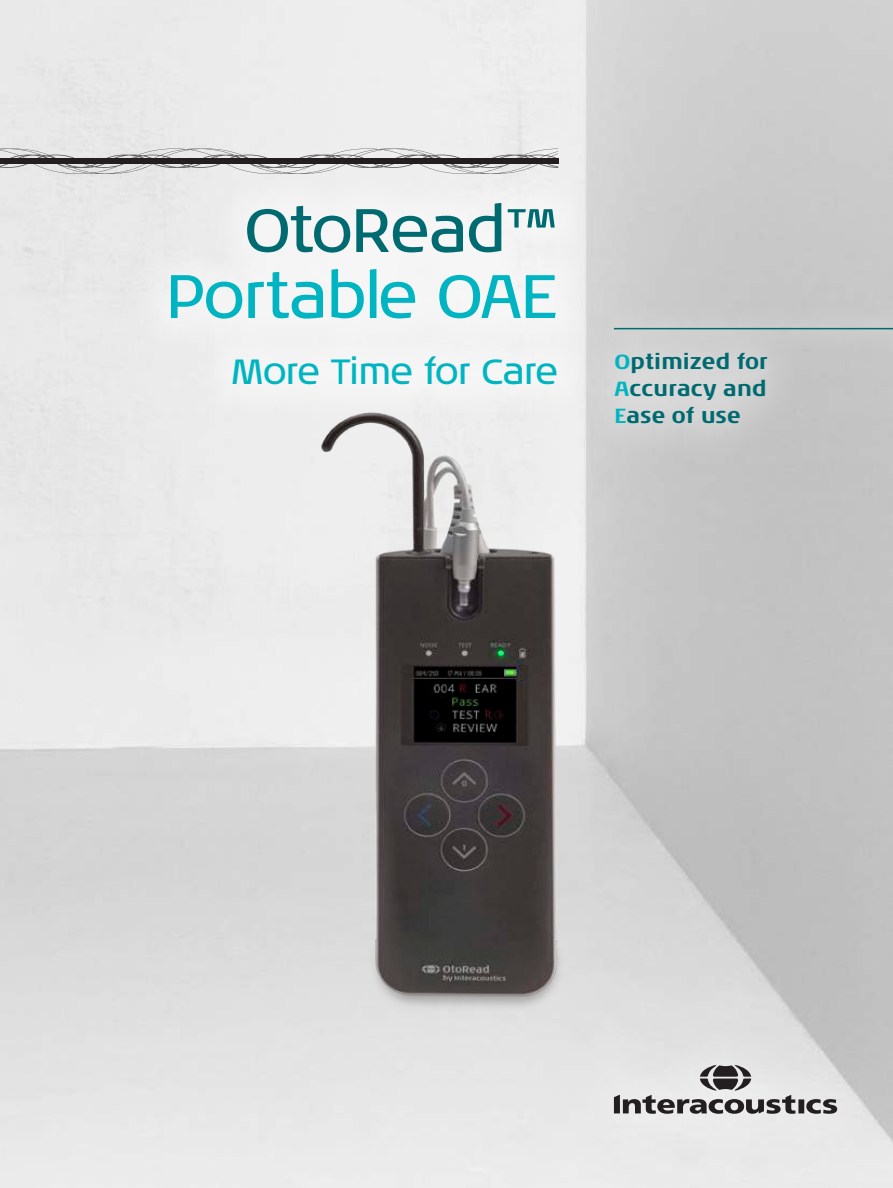
<style>
.page{position:relative;width:893px;height:1188px;background:#fff}
.page>*{position:absolute;margin:0;border:0;box-sizing:border-box;transform-origin:0 0}
.t1{font:63px "Noa LT Pro";letter-spacing:-.02em;color:#00b5c1}
.t2{font:63px "Noa LT Pro";letter-spacing:-.02em;color:#006a71}
.t3{font:36px "Noa LT Pro";letter-spacing:-.02em;color:#00b5c1}
.t4{font:700 21px/27px "Noa LT Pro";color:#006a71;text-align:justify}
.s1{color:#00b5c1}
</style>
<div class="page">
<img style="left:0;top:0;width:893px;height:1188px">
<div style="left:130px;top:164px;width:466px;height:260px;background:#f3f3f3"></div>
<svg style="left:0;top:148px;width:558px;height:26px"></svg>
<div style="left:0;top:159px;width:558px;height:5px;background:#231f20"></div>
<div style="left:577px;top:314px;width:228px;height:148px;background:#fff;opacity:.4"></div>
<div style="left:592px;top:304px;width:301px;height:49px;background:#cbcbcb"></div>
<hr style="left:614px;top:328px;width:279px;height:1px;background:#006a71">
<div style="left:564px;top:1014px;width:323px;height:152px;background:#fff;opacity:.41"></div>
<svg style="left:614px;top:1065px;width:223px;height:49px;background:#b6b5b5"></svg>
<img style="left:318px;top:398px;width:264px;height:674px">
<h1 class="t2" style="left:244px;top:186px;width:315px">OtoRead™</h1>
<h1 class="t1" style="left:166px;top:252px;width:394px">Portable OAE</h1>
<h2 class="t3" style="left:231px;top:347px;width:329px">More Time for Care</h2>
<p class="t4" style="left:615px;top:346px;width:155px"><span class="s1">O</span>ptimized for <span class="s1">A</span>ccuracy and <span class="s1">E</span>ase of use</p>
</div>
